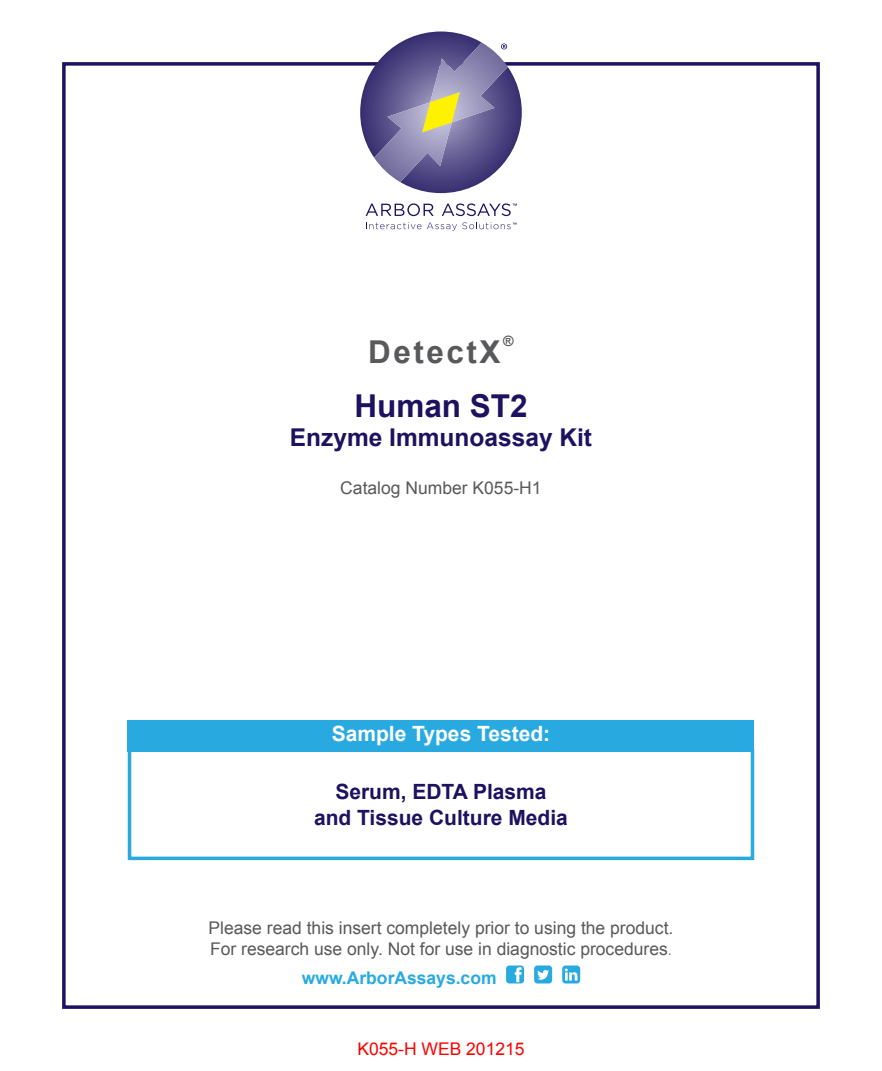
<style>
.page{position:relative;width:882px;height:1071px;background:#fff}
.page>*{position:absolute;margin:0;border:0;box-sizing:border-box;transform-origin:0 0}
.t1{font:700 31.5px "Arial";color:#1d1160}
.t2{font:700 31.5px "Arial";letter-spacing:.08em;color:#58595b}
.t3{font:700 24.5px "Arial";color:#1d1160}
.t4{font:700 21px/25.2px "Arial";color:#1d1160;text-align:center}
.t5{font:700 21px "Arial";color:#fff}
.t6{font:17.5px/21px "Arial";color:#58595b}
.t7{font:700 17.5px "Arial";color:#28aae1}
.t8{font:17.5px "Arial";color:#f00}
.t9{font:700 14.35px "Arial";color:#58595b}
.s1{font-family:"Gotham";font-weight:300}
</style>
<div class="page">
<div style="left:62px;top:62px;width:758px;height:947px;border:4px solid #1d1160"></div>
<div style="left:128px;top:720px;width:626px;height:32px;background:#28aae1"></div>
<svg style="left:534px;top:965px;width:18px;height:19px"></svg>
<svg style="left:506px;top:965px;width:18px;height:19px"></svg>
<svg style="left:562px;top:965px;width:18px;height:19px"></svg>
<div style="left:128px;top:748px;width:626px;height:112px;border:4px solid #28aae1"></div>
<svg style="left:366px;top:203px;width:68px;height:13px"></svg>
<svg style="left:442px;top:203px;width:75px;height:13px"></svg>
<svg style="left:366px;top:222px;width:55px;height:7px"></svg>
<svg style="left:427px;top:222px;width:90px;height:9px"></svg>
<svg style="left:360px;top:32px;width:162px;height:161px"></svg>
<h1 class="t2" style="left:368px;top:331px;width:134px">DetectX</h1>
<p class="t9" style="left:503px;top:331px;width:12px">®</p>
<h1 class="t1" style="left:354px;top:385px;width:175px">Human ST2</h1>
<h2 class="t3" style="left:290px;top:421px;width:304px">Enzyme Immunoassay Kit</h2>
<p class="t6" style="left:340px;top:477px;width:203px">Catalog Number K055-H1</p>
<p class="t5" style="left:332px;top:719px;width:220px">Sample Types Tested:</p>
<p class="t4" style="left:314px;top:780px;width:256px">Serum, EDTA Plasma<br>and Tissue Culture Media</p>
<p class="t6" style="left:209px;top:917px;width:466px">Please read this insert completely prior to using the product.<br>For research use only. Not for use in diagnostic procedures<span class="s1">.</span></p>
<p class="t7" style="left:302px;top:966px;width:196px">www.ArborAssays.com</p>
<p class="t8" style="left:357px;top:1037px;width:169px">K055-H WEB 201215</p>
</div>
